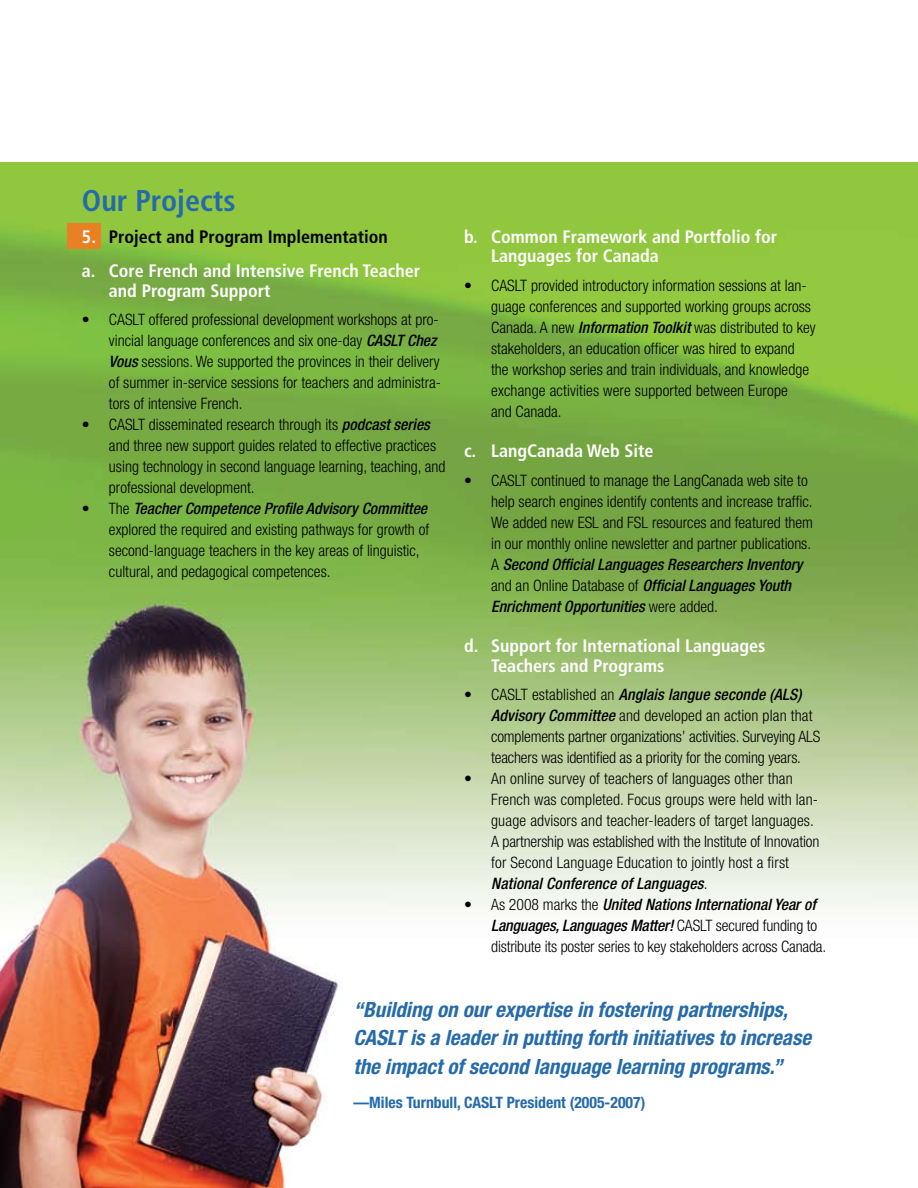
<style>
.page{position:relative;width:918px;height:1188px;background:#fff}
.page>*{position:absolute;margin:0;border:0;box-sizing:border-box;transform-origin:0 0}
.t1{font:700 condensed 30px "Frutiger";color:#256aaa}
.t2{font:italic 700 condensed 21px/28.5px "Helvetica Neue";color:#256aaa}
.t3{font:700 condensed 18px/19.5px "Frutiger";color:#fff}
.t4{font:300 condensed 15.75px/21px "Helvetica Neue";color:#000}
.t5{font:700 condensed 15.75px "Helvetica Neue";color:#256aaa}
.s1{color:#000}
.s2{font-weight:500;font-style:italic}
</style>
<div class="page">
<img style="left:1px;top:162px;width:917px;height:1026px">
<div style="left:67px;top:224px;width:34px;height:25px;background:#e98024"></div>
<h1 class="t1" style="left:82px;top:183px;width:155px">Our Projects</h1>
<p class="t3" style="left:82px;top:219px;width:340px;line-height:34.7px">5. <span class="s1">Project and Program Implementation<br></span>a. Core French and Intensive French Teacher</p>
<p class="t3" style="left:109px;top:281px;width:163px">and Program Support</p>
<p class="t4" style="left:109px;top:309px;width:334px;text-indent:-27px">• CASLT offered professional development workshops at pro&shy;vincial language conferences and six one-day <span class="s2">CASLT Chez Vous</span> sessions. We supported the provinces in their delivery of summer in-service sessions for teachers and administra&shy;tors of intensive French.</p>
<p class="t4" style="left:109px;top:414px;width:338px;text-indent:-27px">• CASLT disseminated research through its <span class="s2">podcast series </span>and three new support guides related to effective practices using technology in second language learning, teaching, and professional development.</p>
<p class="t4" style="left:109px;top:498px;width:322px;text-indent:-27px">• The <span class="s2">Teacher Competence Profile Advisory Committee </span>explored the required and existing pathways for growth of second-language teachers in the key areas of linguistic, cultural, and pedagogical competences.</p>
<p class="t3" style="left:491px;top:227px;width:287px;text-indent:-27px">b. Common Framework and Portfolio for<br>Languages for Canada</p>
<p class="t4" style="left:491px;top:274px;width:326px;text-indent:-27px">• CASLT provided introductory information sessions at lan&shy;guage conferences and supported working groups across Canada. A new <span class="s2">Information Toolkit</span> was distributed to key stakeholders, an education officer was hired to expand the workshop series and train individuals, and knowledge exchange activities were supported between Europe<br>and Canada.</p>
<p class="t3" style="left:464px;top:441px;width:191px">c. LangCanada Web Site</p>
<p class="t4" style="left:491px;top:470px;width:323px;text-indent:-27px">• CASLT continued to manage the LangCanada web site to help search engines identify contents and increase traffic.<br>We added new ESL and FSL resources and featured them in our monthly online newsletter and partner publications.<br>A <span class="s2">Second Official Languages Researchers Inventory </span>and an Online Database of <span class="s2">Official Languages Youth Enrichment Opportunities</span> were added.</p>
<p class="t3" style="left:491px;top:636px;width:276px;text-indent:-27px">d. Support for International Languages<br>Teachers and Programs</p>
<p class="t4" style="left:491px;top:684px;width:331px;text-indent:-27px">• CASLT established an <span class="s2">Anglais langue seconde (ALS)<br>Advisory Committee</span> and developed an action plan that complements partner organizations’ activities. Surveying ALS teachers was identified as a priority for the coming years.</p>
<p class="t4" style="left:491px;top:768px;width:330px;text-indent:-27px">• An online survey of teachers of languages other than French was completed. Focus groups were held with lan&shy;guage advisors and teacher-leaders of target languages.<br>A partnership was established with the Institute of Innovation for Second Language Education to jointly host a first <span class="s2">National Conference of Languages</span>.</p>
<p class="t4" style="left:491px;top:894px;width:337px;text-indent:-27px">• As 2008 marks the <span class="s2">United Nations International Year of<br>Languages, Languages Matter!</span> CASLT secured funding to distribute its poster series to key stakeholders across Canada.</p>
<h2 class="t2" style="left:353px;top:995px;width:459px">“Building on our expertise in fostering partnerships,<br>CASLT is a leader in putting forth initiatives to increase the impact of second language learning programs.”</h2>
<p class="t5" style="left:353px;top:1093px;width:293px">—Miles Turnbull, CASLT President (2005-2007)</p>
</div>
